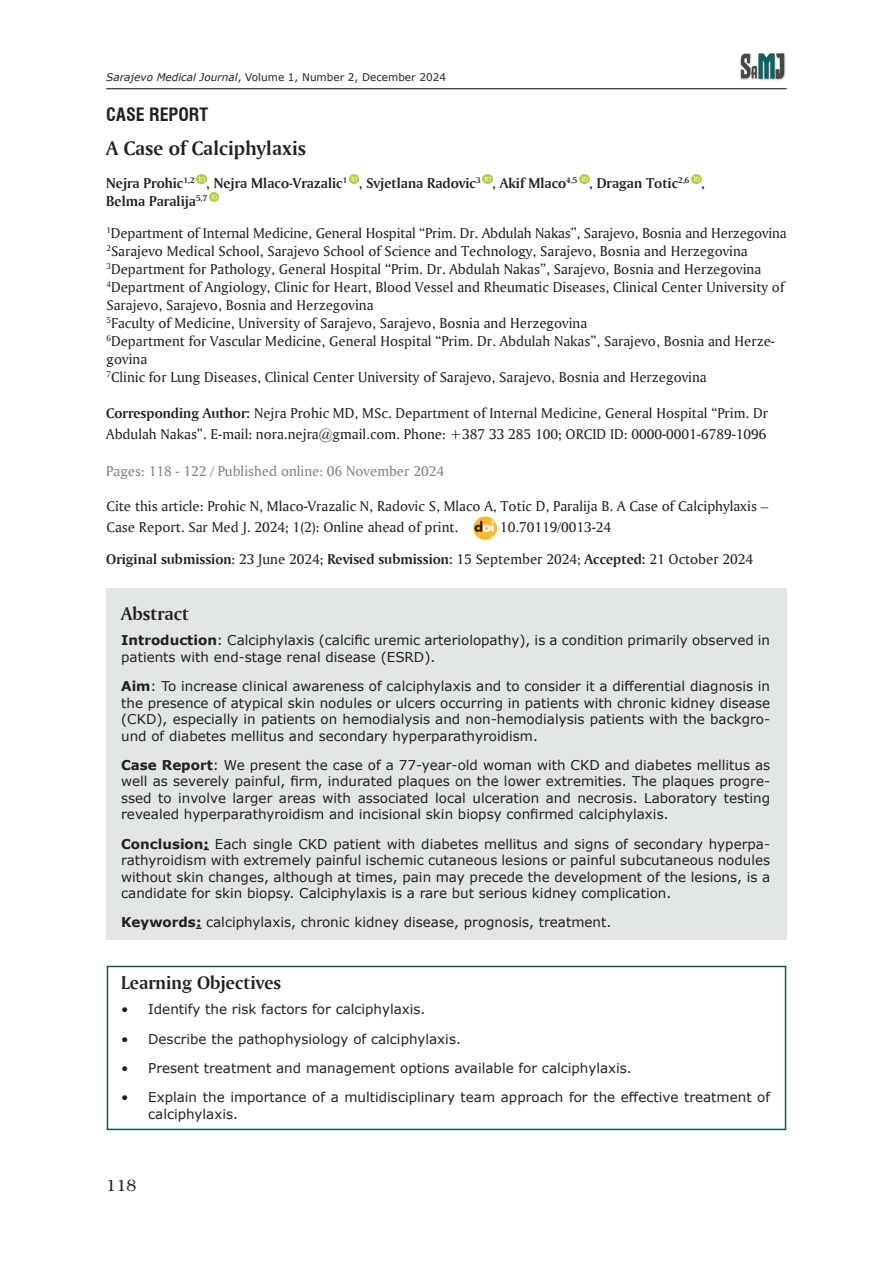
<style>
.page{position:relative;width:893px;height:1263px;background:#fff}
.page>*{position:absolute;margin:0;border:0;box-sizing:border-box;transform-origin:0 0}
.t1{font:21px "Amerigo BT Bold A";color:#231f20}
.t2{font:19.5px "Amerigo BT Bold A";color:#231f20}
.t3{font:700 condensed 18px "Swiss 721 BT";color:#231f20}
.t4{font:300 16.5px "Bookman IT Cby BT";color:#231f20}
.t5{font:15px/18px "Amerigo BT Roman A";color:#231f20}
.t6{font:15px/18px "Amerigo BT Bold A";color:#231f20}
.t7{font:15px "Amerigo BT Roman A";color:#808285}
.t8{font:13.5px/16.5px "Verdana";color:#231f20;text-align:justify}
.t9{font:10.5px "Verdana";color:#231f20}
.s1{font-style:italic}
.s2{font-family:"Amerigo BT Bold A"}
.s3{font-family:"Times New Roman"}
.s4{font-family:"Amerigo BT Roman A"}
.s5{font-weight:700}
</style>
<div class="page">
<img style="left:741px;top:53px;width:45px;height:28px">
<hr style="left:106px;top:88px;width:681px;height:1px;background:#231f20">
<svg style="left:197px;top:174px;width:9px;height:9px"></svg>
<svg style="left:349px;top:174px;width:10px;height:9px"></svg>
<svg style="left:483px;top:174px;width:9px;height:9px"></svg>
<svg style="left:580px;top:174px;width:9px;height:9px"></svg>
<svg style="left:692px;top:174px;width:9px;height:9px"></svg>
<svg style="left:210px;top:192px;width:9px;height:9px"></svg>
<div style="left:106px;top:588px;width:681px;height:352px;background:#e2e5e5"></div>
<img style="left:474px;top:517px;width:22px;height:22px">
<div style="left:107px;top:966px;width:679px;height:164px;border:2px solid #115554"></div>
<p class="t9" style="left:106px;top:70px;width:341px"><span class="s1">Sarajevo Medical Journal</span>, Volume 1, Number 2, December 2024</p>
<h3 class="t3" style="left:106px;top:104px;width:103px">CASE REPORT</h3>
<h1 class="t1" style="left:106px;top:135px;width:201px">A Case of Calciphylaxis</h1>
<p class="t6" style="left:106px;top:174px;width:600px">Nejra Prohic<sup>1,2</sup> , Nejra Mlaco-Vrazalic<sup>1</sup> , Svjetlana Radovic<sup>3</sup> , Akif Mlaco<sup>4,5</sup> , Dragan Totic<sup>2,6</sup> ,<br>Belma Paralija<sup>5,7</sup></p>
<p class="t5" style="left:107px;top:224px;width:682px"><sup>1</sup>Department of Internal Medicine, General Hospital “Prim. Dr. Abdulah Nakas”, Sarajevo, Bosnia and Herzegovina <sup>2</sup>Sarajevo Medical School, Sarajevo School of Science and Technology, Sarajevo, Bosnia and Herzegovina <sup>3</sup>Department for Pathology, General Hospital “Prim. Dr. Abdulah Nakas”, Sarajevo, Bosnia and Herzegovina <sup>4</sup>Department of Angiology, Clinic for Heart, Blood Vessel and Rheumatic Diseases, Clinical Center University of Sarajevo, Sarajevo, Bosnia and Herzegovina<br><sup>5</sup>Faculty of Medicine, University of Sarajevo, Sarajevo, Bosnia and Herzegovina<br><sup>6</sup>Department for Vascular Medicine, General Hospital “Prim. Dr. Abdulah Nakas”, Sarajevo, Bosnia and Herze&shy;govina<br><sup>7</sup>Clinic for Lung Diseases, Clinical Center University of Sarajevo, Sarajevo, Bosnia and Herzegovina</p>
<p class="t5" style="left:106px;top:402px;width:663px;line-height:21px"><span class="s2">Corresponding Author:</span> Nejra Prohic MD, MSc. Department of Internal Medicine, General Hospital “Prim. Dr<br>Abdulah Nakas”. E-mail: nora.nejra<span class="s3">@</span>gmail.com. Phone: +387 33 285 100; ORCID ID: 0000-0001-6789-1096</p>
<p class="t7" style="left:106px;top:462px;width:339px">Pages: 118 - 122 / Published online: 06 November 2024</p>
<p class="t5" style="left:107px;top:495px;width:663px;line-height:21px">Cite this article: Prohic N, Mlaco-Vrazalic N, Radovic S, Mlaco A, Totic D, Paralija B. A Case of Calciphylaxis –<br>Case Report. Sar Med J. 2024; 1(2): Online ahead of print.</p>
<p class="t5" style="left:500px;top:518px;width:113px">10.70119/0013-24</p>
<p class="t6" style="left:106px;top:550px;width:648px">Original submission<span class="s4">: 23 June 2024;</span> Revised submission: <span class="s4">15 September 2024;</span> Accepted: <span class="s4">21 October 2024</span></p>
<h2 class="t2" style="left:121px;top:602px;width:69px">Abstract</h2>
<p class="t8" style="left:121px;top:632px;width:650px"><span class="s5">Introduction</span>: Calciphylaxis (calcific uremic arteriolopathy), is a condition primarily observed in patients with end-stage renal disease (ESRD).</p>
<p class="t8" style="left:121px;top:678px;width:650px"><span class="s5">Aim</span>: To increase clinical awareness of calciphylaxis and to consider it a differential diagnosis in the presence of atypical skin nodules or ulcers occurring in patients with chronic kidney disease (CKD), especially in patients on hemodialysis and non-hemodialysis patients with the backgro&shy;und of diabetes mellitus and secondary hyperparathyroidism.</p>
<p class="t8" style="left:121px;top:756px;width:650px"><span class="s5">Case Report</span>: We present the case of a 77-year-old woman with CKD and diabetes mellitus as well as severely painful, firm, indurated plaques on the lower extremities. The plaques progre&shy;ssed to involve larger areas with associated local ulceration and necrosis. Laboratory testing revealed hyperparathyroidism and incisional skin biopsy confirmed calciphylaxis.</p>
<p class="t8" style="left:121px;top:835px;width:650px"><span class="s5">Conclusion:</span> Each single CKD patient with diabetes mellitus and signs of secondary hyperpa&shy;rathyroidism with extremely painful ischemic cutaneous lesions or painful subcutaneous nodules without skin changes, although at times, pain may precede the development of the lesions, is a candidate for skin biopsy. Calciphylaxis is a rare but serious kidney complication.</p>
<p class="t8" style="left:121px;top:914px;width:492px"><span class="s5">Keywords:</span> calciphylaxis, chronic kidney disease, prognosis, treatment.</p>
<h2 class="t2" style="left:121px;top:971px;width:162px">Learning Objectives</h2>
<p class="t8" style="left:121px;top:1001px;width:306px">• Identify the risk factors for calciphylaxis.</p>
<p class="t8" style="left:121px;top:1030px;width:341px">• Describe the pathophysiology of calciphylaxis.</p>
<p class="t8" style="left:121px;top:1059px;width:512px">• Present treatment and management options available for calciphylaxis.</p>
<p class="t8" style="left:148px;top:1089px;width:623px;text-indent:-27px">• Explain the importance of a multidisciplinary team approach for the effective treatment of calciphylaxis.</p>
<p class="t4" style="left:106px;top:1175px;width:32px">118</p>
</div>
